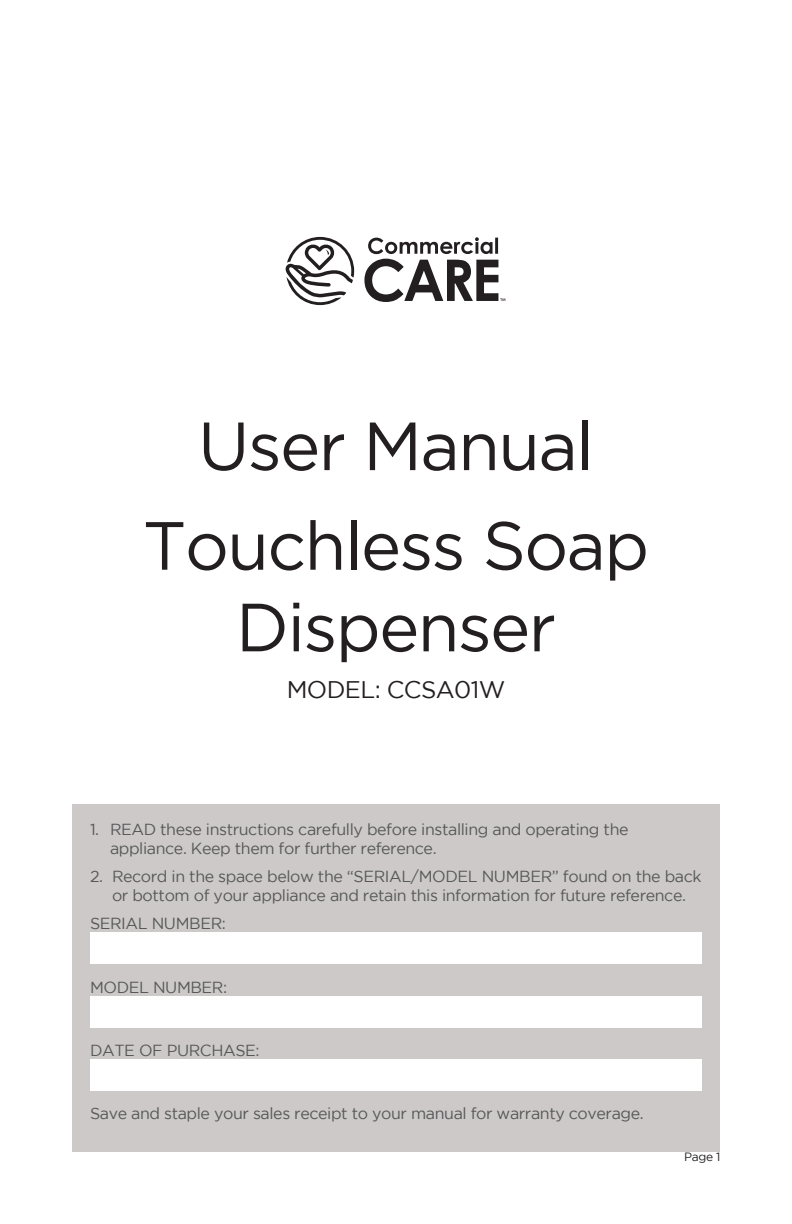
<style>
.page{position:relative;width:792px;height:1224px;background:#fff}
.page>*{position:absolute;margin:0;border:0;box-sizing:border-box;transform-origin:0 0}
.t1{font:68px/81.6px "Gotham";letter-spacing:-.025em;color:#231f20;text-align:center}
.t2{font:24px "Gotham";letter-spacing:-.025em;color:#231f20}
.t3{font:16px/19.2px "Gotham";letter-spacing:-.025em;color:#57585a}
.t4{font:12px "Gotham";color:#231f20}
</style>
<div class="page">
<svg style="left:364px;top:237px;width:141px;height:65px"></svg>
<svg style="left:286px;top:237px;width:68px;height:68px"></svg>
<div style="left:72px;top:805px;width:648px;height:347px;background:#cdc9c8"></div>
<div style="left:90px;top:933px;width:612px;height:31px;background:#fff"></div>
<div style="left:90px;top:996px;width:612px;height:31px;background:#fff"></div>
<div style="left:90px;top:1059px;width:612px;height:31px;background:#fff"></div>
<p class="t1" style="left:198px;top:404px;width:398px">User Manual</p>
<p class="t1" style="left:143px;top:504px;width:508px">Touchless Soap<br>Dispenser</p>
<p class="t2" style="left:287px;top:676px;width:220px">MODEL: CCSA01W</p>
<p class="t3" style="left:110px;top:819px;width:520px;text-indent:-20px">1. READ these instructions carefully before installing and operating the appliance. Keep them for further reference.</p>
<p class="t3" style="left:90px;top:867px;width:613px;text-align:center">2. Record in the space below the “SERIAL/MODEL NUMBER” found on the back or bottom of your appliance and retain this information for future reference.</p>
<p class="t3" style="left:90px;top:914px;width:137px">SERIAL NUMBER:</p>
<p class="t3" style="left:90px;top:977px;width:139px">MODEL NUMBER:</p>
<p class="t3" style="left:90px;top:1040px;width:171px">DATE OF PURCHASE:</p>
<p class="t3" style="left:90px;top:1103px;width:555px">Save and staple your sales receipt to your manual for warranty coverage.</p>
<p class="t4" style="left:684px;top:1150px;width:38px">Page 1</p>
</div>
